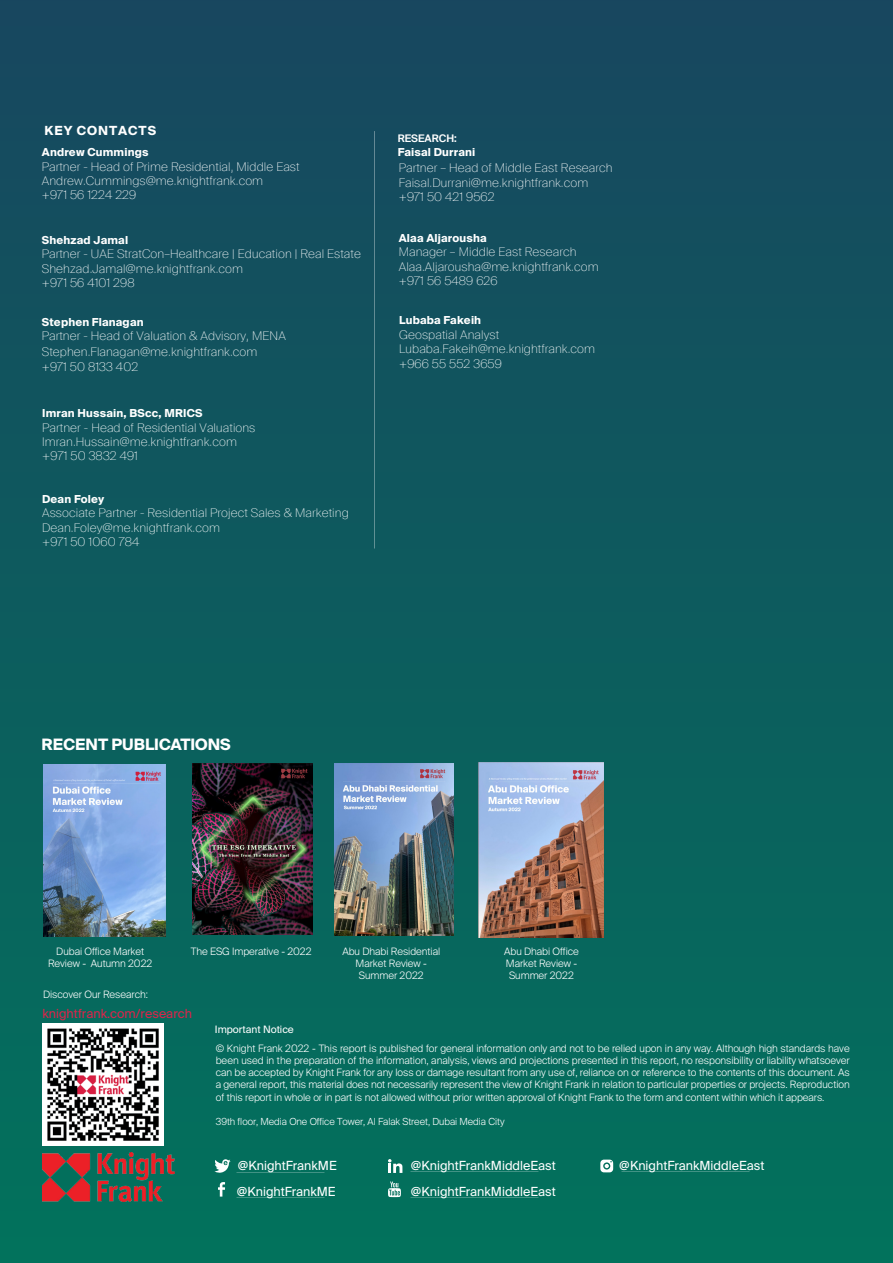
<style>
.page{position:relative;width:893px;height:1263px;background:#fff}
.page>*{position:absolute;margin:0;border:0;box-sizing:border-box;transform-origin:0 0}
.t1{font:700 15.75px "Suisse Intl";color:#fff}
.t2{font:12.6px "Suisse Intl";color:#fff}
.t3{font:12.6px "Suisse Intl";color:#dd244b}
.t4{font:700 12.6px "Suisse Intl";letter-spacing:.075em;color:#fff}
.t5{font:100 12px/14.4px "Suisse Intl";letter-spacing:.01em;color:#fff}
.t6{font:700 10.95px "Suisse Intl";letter-spacing:.02em;color:#fff}
.t7{font:600 10.5px "Suisse Intl";color:#fff}
.t8{font:300 10.2px/12.3px "Suisse Intl";letter-spacing:-.005em;color:#fff;text-align:center}
.t9{font:10.2px "Suisse Intl";letter-spacing:-.005em;color:#fff}
.t10{font:300 9.75px "Suisse Intl";color:#fff}
</style>
<div class="page">
<div style="left:0;top:0;width:893px;height:1263px;background:linear-gradient(to bottom,#18465f,#02725c)"></div>
<svg style="left:388px;top:1159px;width:14px;height:14px"></svg>
<svg style="left:388px;top:1181px;width:13px;height:16px"></svg>
<svg style="left:215px;top:1159px;width:16px;height:14px"></svg>
<svg style="left:218px;top:1182px;width:7px;height:14px"></svg>
<svg style="left:600px;top:1159px;width:13px;height:13px"></svg>
<img style="left:42px;top:1152px;width:132px;height:50px">
<img style="left:43px;top:1024px;width:121px;height:121px">
<img style="left:192px;top:763px;width:121px;height:171px">
<hr style="left:374px;top:131px;width:1px;height:417px;background:#fff">
<img style="left:44px;top:764px;width:122px;height:172px">
<img style="left:334px;top:763px;width:119px;height:173px">
<img style="left:478px;top:762px;width:125px;height:176px">
<p class="t4" style="left:45px;top:123px;width:113px">KEY CONTACTS</p>
<p class="t6" style="left:42px;top:146px;width:108px">Andrew Cummings</p>
<p class="t5" style="left:42px;top:159px;width:259px">Partner - Head of Prime Residential, Middle East<br>Andrew.Cummings@me.knightfrank.com<br>+971 56 1224 229</p>
<p class="t6" style="left:42px;top:234px;width:88px">Shehzad Jamal</p>
<p class="t5" style="left:42px;top:247px;width:321px">Partner - UAE StratCon–Healthcare | Education | Real Estate<br>Shehzad.Jamal@me.knightfrank.com<br>+971 56 4101 298</p>
<p class="t6" style="left:42px;top:316px;width:103px">Stephen Flanagan</p>
<p class="t5" style="left:42px;top:329px;width:245px">Partner - Head of Valuation &amp; Advisory, MENA</p>
<p class="t5" style="left:42px;top:360px;width:98px">+971 50 8133 402</p>
<p class="t5" style="left:42px;top:345px;width:217px">Stephen.Flanagan@me.knightfrank.com</p>
<p class="t6" style="left:42px;top:407px;width:162px">Imran Hussain, BScc, MRICS</p>
<p class="t5" style="left:42px;top:420px;width:215px">Partner - Head of Residential Valuations<br>Imran.Hussain@me.knightfrank.com +971 50 3832 491</p>
<p class="t6" style="left:42px;top:493px;width:64px">Dean Foley</p>
<p class="t5" style="left:42px;top:506px;width:308px">Associate Partner - Residential Project Sales &amp; Marketing<br>Dean.Foley@me.knightfrank.com<br>+971 50 1060 784</p>
<p class="t7" style="left:398px;top:132px;width:61px">RESEARCH:</p>
<p class="t6" style="left:398px;top:146px;width:79px">Faisal Durrani</p>
<p class="t5" style="left:399px;top:161px;width:215px">Partner – Head of Middle East Research<br>Faisal.Durrani@me.knightfrank.com +971 50 421 9562</p>
<p class="t6" style="left:399px;top:232px;width:90px">Alaa Aljarousha</p>
<p class="t5" style="left:399px;top:245px;width:201px">Manager – Middle East Research<br>Alaa.Aljarousha@me.knightfrank.com +971 56 5489 626</p>
<p class="t6" style="left:399px;top:314px;width:84px">Lubaba Fakeih</p>
<p class="t5" style="left:399px;top:327px;width:197px">Geospatial Analyst<br>Lubaba.Fakeih@me.knightfrank.com +966 55 552 3659</p>
<h1 class="t1" style="left:42px;top:735px;width:191px">RECENT PUBLICATIONS</h1>
<p class="t8" style="left:48px;top:945px;width:106px">Dubai Office Market<br>Review - Autumn 2022</p>
<p class="t8" style="left:191px;top:945px;width:122px">The ESG Imperative - 2022</p>
<p class="t8" style="left:342px;top:945px;width:99px">Abu Dhabi Residential<br>Market Review -<br>Summer 2022</p>
<p class="t8" style="left:504px;top:945px;width:76px">Abu Dhabi Office<br>Market Review -<br>Summer 2022</p>
<p class="t8" style="left:43px;top:988px;width:106px">Discover Our Research:</p>
<p class="t3" style="left:43px;top:1006px;width:151px">knightfrank.com/research</p>
<p class="t9" style="left:215px;top:1023px;width:80px">Important Notice</p>
<p class="t8" style="left:216px;top:1042px;width:635px;text-align:justify">© Knight Frank 2022 - This report is published for general information only and not to be relied upon in any way. Although high standards have been used in the preparation of the information, analysis, views and projections presented in this report, no responsibility or liability whatsoever can be accepted by Knight Frank for any loss or damage resultant from any use of, reliance on or reference to the contents of this document. As a general report, this material does not necessarily represent the view of Knight Frank in relation to particular properties or projects. Reproduction of this report in whole or in part is not allowed without prior written approval of Knight Frank to the form and content within which it appears.</p>
<p class="t10" style="left:216px;top:1115px;width:290px">39th floor, Media One Office Tower, Al Falak Street, Dubai Media City</p>
<p class="t2" style="left:238px;top:1159px;width:100px">@KnightFrankME</p>
<p class="t2" style="left:411px;top:1159px;width:147px">@KnightFrankMiddleEast</p>
<p class="t2" style="left:237px;top:1185px;width:100px">@KnightFrankME</p>
<p class="t2" style="left:411px;top:1185px;width:147px">@KnightFrankMiddleEast</p>
<p class="t2" style="left:619px;top:1159px;width:147px">@KnightFrankMiddleEast</p>
</div>
